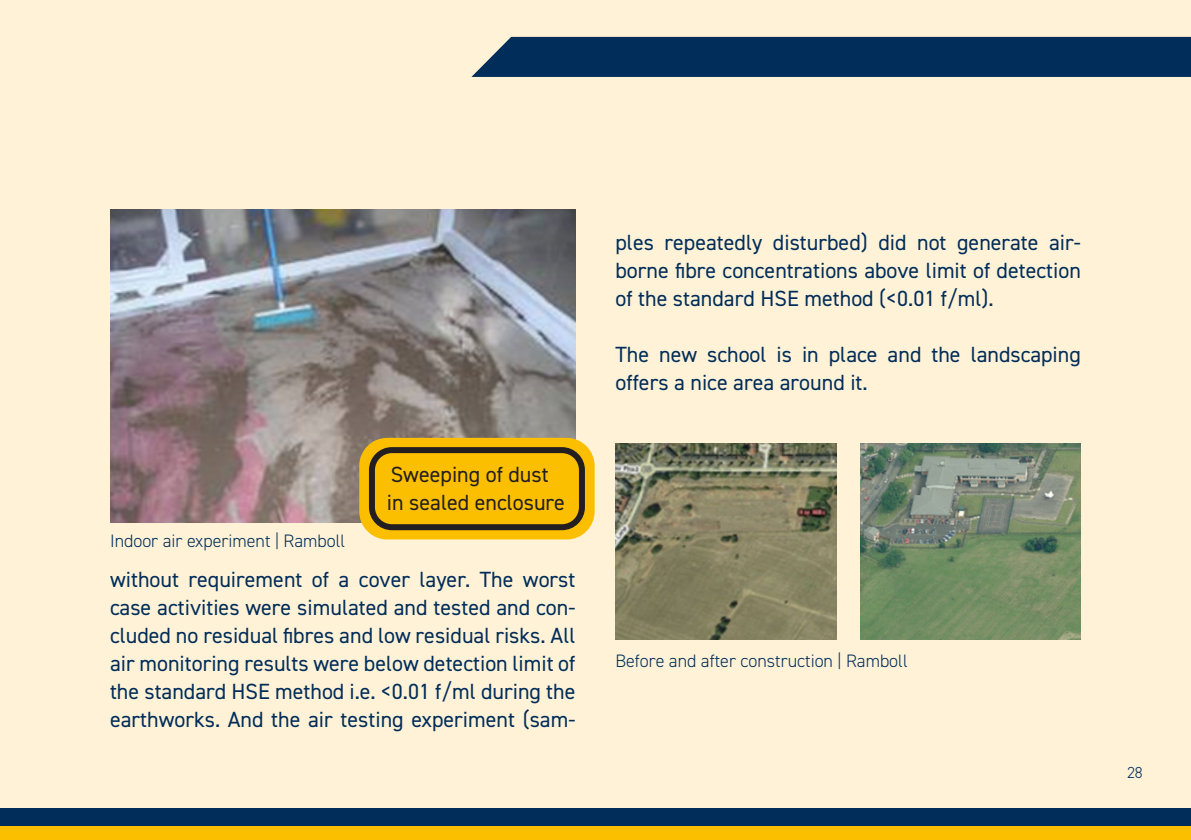
<style>
.page{position:relative;width:1191px;height:840px;background:#fff}
.page>*{position:absolute;margin:0;border:0;box-sizing:border-box;transform-origin:0 0}
.broodtekst{font:22px/28px "DIN2014";color:#002d59;text-align:justify}
.tekstwolk{font:22px/28px "DIN2014";color:#231f20}
.subscript{font:300 18px "DIN2014";color:#002d59}
.t1{font:300 16px "DIN2014";color:#002d59}
</style>
<div class="page">
<div style="left:0;top:0;width:1191px;height:839px;background:#fff2d7"></div>
<div style="left:0;top:807px;width:1191px;height:19px;background:#002d59"></div>
<div style="left:0;top:826px;width:1191px;height:13px;background:#fcbf00"></div>
<div style="left:471px;top:37px;width:720px;height:40px;background:#002d59"></div>
<img style="left:860px;top:443px;width:221px;height:195px">
<img style="left:615px;top:443px;width:221px;height:195px">
<img style="left:110px;top:209px;width:465px;height:313px">
<div style="left:359px;top:437px;width:235px;height:102px;background:#fcbf00;border-radius:28px"></div>
<div style="left:369px;top:447px;width:216px;height:83px;border:6px solid #231f20;border-radius:20px"></div>
<p class="subscript" style="left:110px;top:529px;width:237px">Indoor air experiment | Ramboll</p>
<p class="tekstwolk" style="left:387px;top:460px;width:180px">Sweeping of dust in sealed enclosure</p>
<p class="broodtekst" style="left:110px;top:564px;width:467px">without requirement of a cover layer. The worst case activities were simulated and tested and con&shy;cluded no residual fibres and low residual risks. All air monitoring results were below detection limit of the standard HSE method i.e. &lt;0.01 f/ml during the earthworks. And the air testing experiment (sam-</p>
<p class="broodtekst" style="left:615px;top:228px;width:467px">ples repeatedly disturbed) did not generate air&shy;borne fibre concentrations above limit of detection of the standard HSE method (&lt;0.01 f/ml).</p>
<p class="broodtekst" style="left:615px;top:340px;width:467px">The new school is in place and the landscaping offers a nice area around it.</p>
<p class="subscript" style="left:615px;top:650px;width:294px">Before and after construction | Ramboll</p>
<p class="t1" style="left:1127px;top:762px;width:17px">28</p>
</div>
